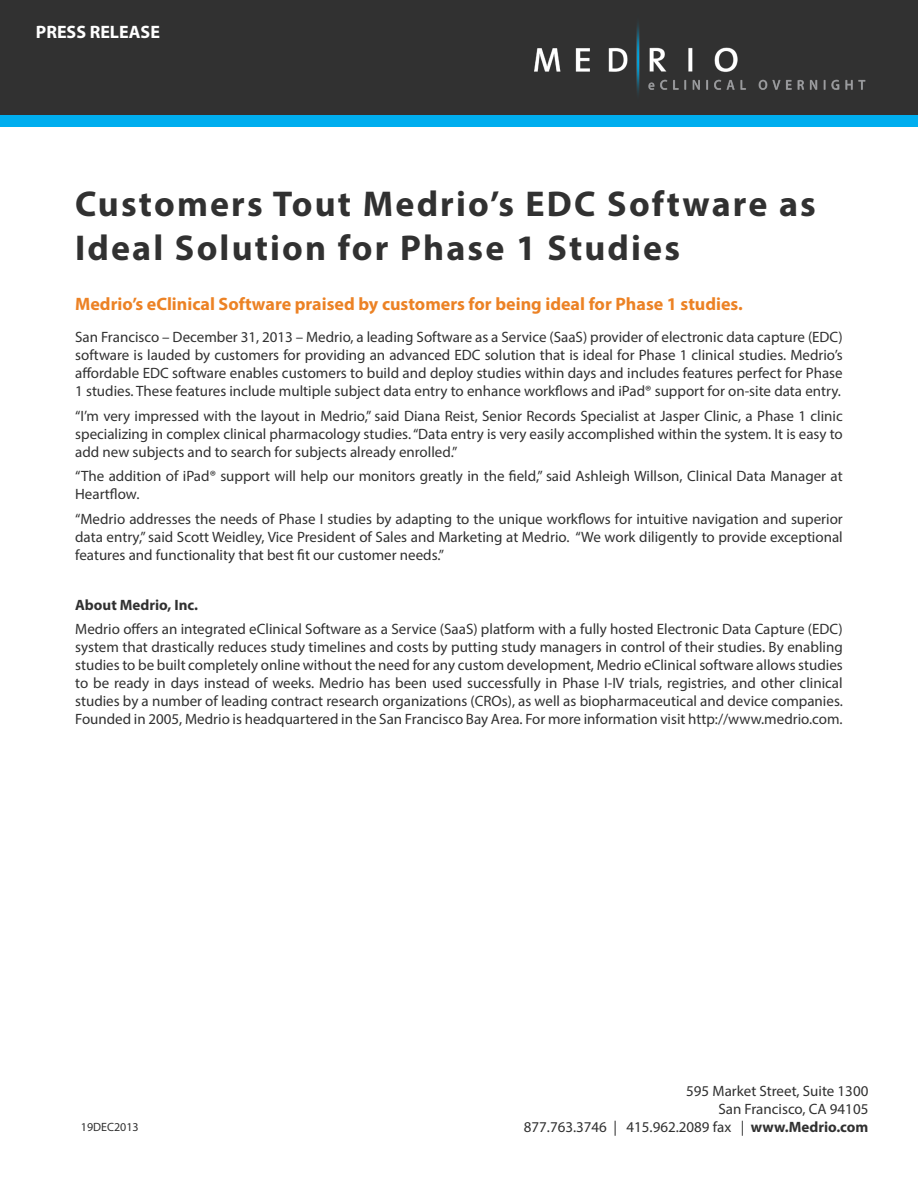
<style>
.page{position:relative;width:918px;height:1188px;background:#fff}
.page>*{position:absolute;margin:0;border:0;box-sizing:border-box;transform-origin:0 0}
.t1{font:700 36px/43.2px "Myriad Pro";letter-spacing:.06em;color:#313131}
.t2{font:700 18px "Myriad Pro";color:#ec8225}
.t3{font:700 18px "Myriad Pro";color:#fff}
.t4{font:15px/18px "Myriad Pro";color:#313131;text-align:justify}
.t5{font:700 15px "Myriad Pro";color:#313131}
.t6{font:12px "Myriad Pro";color:#313131}
.s1{font-weight:700}
</style>
<div class="page">
<div style="left:0;top:0;width:918px;height:115px;background:#313131"></div>
<div style="left:0;top:115px;width:918px;height:12px;background:#00aeef"></div>
<img style="left:534px;top:8px;width:336px;height:101px">
<p class="t3" style="left:36px;top:20px;width:126px">PRESS RELEASE</p>
<p class="t1" style="left:75px;top:182px;width:742px">Customers Tout Medrio’s EDC Software as<br>Ideal Solution for Phase 1 Studies</p>
<p class="t2" style="left:75px;top:293px;width:669px">Medrio’s eClinical Software praised by customers for being ideal for Phase 1 studies.</p>
<p class="t4" style="left:75px;top:328px;width:769px">San Francisco – December 31, 2013 – Medrio, a leading Software as a Service (SaaS) provider of electronic data capture (EDC) software is lauded by customers for providing an advanced EDC solution that is ideal for Phase 1 clinical studies. Medrio’s affordable EDC software enables customers to build and deploy studies within days and includes features perfect for Phase 1 studies. These features include multiple subject data entry to enhance workflows and iPad® support for on-site data entry.</p>
<p class="t4" style="left:75px;top:406px;width:769px">“I’m very impressed with the layout in Medrio,” said Diana Reist, Senior Records Specialist at Jasper Clinic, a Phase 1 clinic specializing in complex clinical pharmacology studies. “Data entry is very easily accomplished within the system. It is easy to add new subjects and to search for subjects already enrolled.”</p>
<p class="t4" style="left:75px;top:467px;width:769px">“The addition of iPad® support will help our monitors greatly in the field,” said Ashleigh Willson, Clinical Data Manager at<br>Heartflow.</p>
<p class="t4" style="left:75px;top:510px;width:769px">“Medrio addresses the needs of Phase I studies by adapting to the unique workflows for intuitive navigation and superior data entry,” said Scott Weidley, Vice President of Sales and Marketing at Medrio. “We work diligently to provide exceptional features and functionality that best fit our customer needs.”</p>
<p class="t5" style="left:75px;top:595px;width:124px">About Medrio, Inc.</p>
<p class="t4" style="left:75px;top:620px;width:769px">Medrio offers an integrated eClinical Software as a Service (SaaS) platform with a fully hosted Electronic Data Capture (EDC) system that drastically reduces study timelines and costs by putting study managers in control of their studies. By enabling studies to be built completely online without the need for any custom development, Medrio eClinical software allows studies to be ready in days instead of weeks. Medrio has been used successfully in Phase I-IV trials, registries, and other clinical studies by a number of leading contract research organizations (CROs), as well as biopharmaceutical and device companies.<br>Founded in 2005, Medrio is headquartered in the San Francisco Bay Area. For more information visit http://www.medrio.com.</p>
<p class="t4" style="left:686px;top:1082px;width:184px">595 Market Street, Suite 1300</p>
<p class="t4" style="left:718px;top:1100px;width:152px">San Francisco, CA 94105</p>
<p class="t6" style="left:81px;top:1120px;width:59px">19DEC2013</p>
<p class="t4" style="left:524px;top:1118px;width:346px">877.763.3746 | 415.962.2089 fax | <span class="s1">www.Medrio.com</span></p>
</div>
